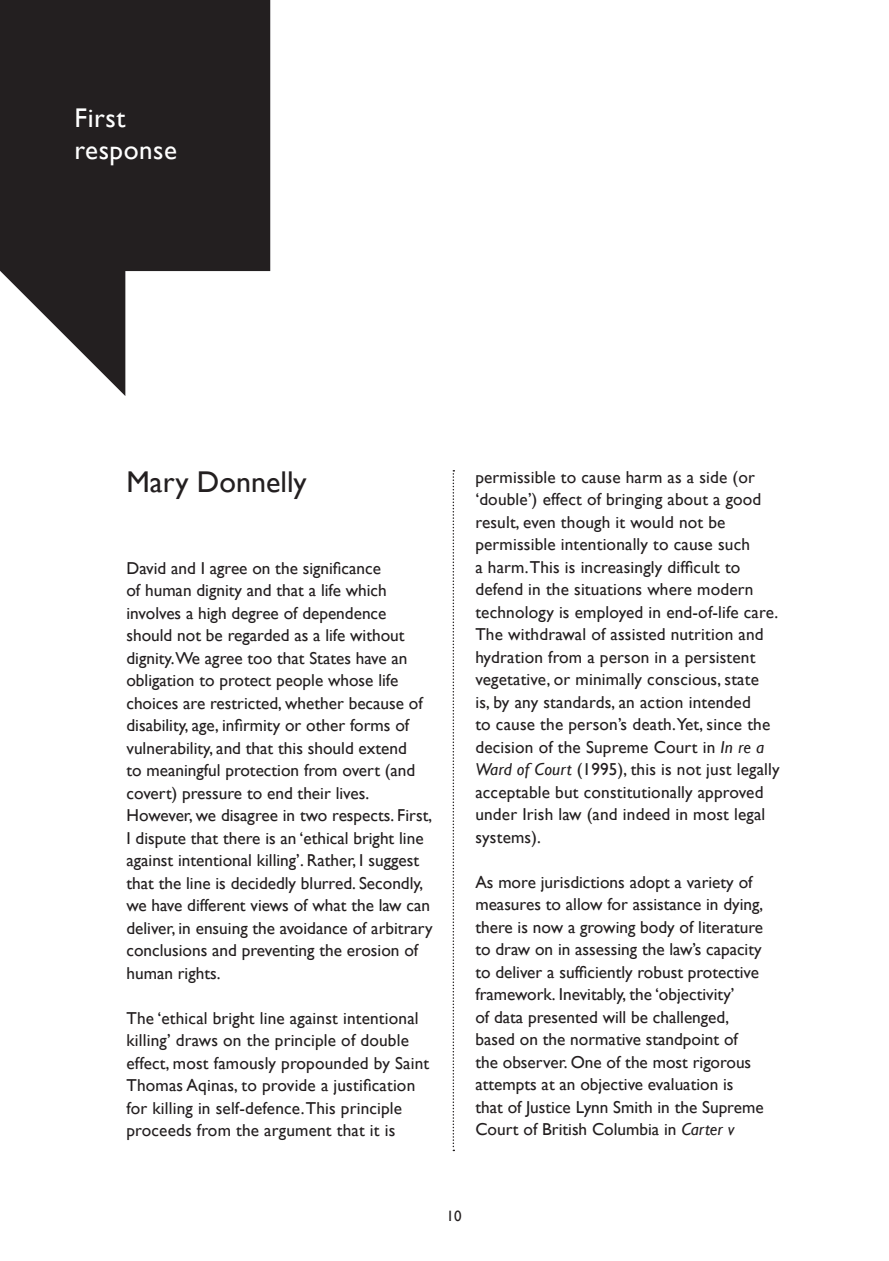
<style>
.page{position:relative;width:889px;height:1261px;background:#fff}
.page>*{position:absolute;margin:0;border:0;box-sizing:border-box;transform-origin:0 0}
.t1{font:30px "Gill Sans";color:#231f20}
.t2{font:27px/32.4px "Gill Sans";letter-spacing:.02em;color:#fff}
.t3{font:17.25px/22.5px "Gill Sans";color:#231f20}
.t4{font:15px "Gill Sans";color:#231f20}
.s1{font-style:italic}
</style>
<div class="page">
<svg style="left:0;top:0;width:270px;height:396px;fill:#231f20"></svg>
<svg style="left:452px;top:470px;width:2px;height:681px"></svg>
<h2 class="t2" style="left:74px;top:102px;width:104px">First response</h2>
<h1 class="t1" style="left:126px;top:464px;width:181px">Mary Donnelly</h1>
<p class="t3" style="left:126px;top:557px;width:308px">David and I agree on the significance<br>of human dignity and that a life which involves a high degree of dependence should not be regarded as a life without dignity.We agree too that States have an obligation to protect people whose life choices are restricted, whether because of disability, age, infirmity or other forms of vulnerability, and that this should extend<br>to meaningful protection from overt (and covert) pressure to end their lives.<br>However, we disagree in two respects. First, I dispute that there is an ‘ethical bright line against intentional killing’. Rather, I suggest that the line is decidedly blurred. Secondly, we have different views of what the law can deliver, in ensuing the avoidance of arbitrary conclusions and preventing the erosion of human rights.</p>
<p class="t3" style="left:126px;top:1007px;width:304px">The ‘ethical bright line against intentional killing’ draws on the principle of double effect, most famously propounded by Saint Thomas Aqinas, to provide a justification for killing in self-defence. This principle proceeds from the argument that it is</p>
<p class="t3" style="left:475px;top:466px;width:305px">permissible to cause harm as a side (or ‘double’) effect of bringing about a good result, even though it would not be permissible intentionally to cause such<br>a harm. This is increasingly difficult to defend in the situations where modern technology is employed in end-of-life care.<br>The withdrawal of assisted nutrition and hydration from a person in a persistent vegetative, or minimally conscious, state<br>is, by any standards, an action intended<br>to cause the person’s death.Yet, since the decision of the Supreme Court in <span class="s1">In re a Ward of Court</span> (1995), this is not just legally acceptable but constitutionally approved under Irish law (and indeed in most legal systems).</p>
<p class="t3" style="left:475px;top:871px;width:290px">As more jurisdictions adopt a variety of measures to allow for assistance in dying, there is now a growing body of literature to draw on in assessing the law’s capacity to deliver a sufficiently robust protective framework. Inevitably, the ‘objectivity’<br>of data presented will be challenged, based on the normative standpoint of the observer. One of the most rigorous attempts at an objective evaluation is that of Justice Lynn Smith in the Supreme Court of British Columbia in <span class="s1">Carter v</span></p>
<p class="t4" style="left:446px;top:1207px;width:16px">10</p>
</div>
